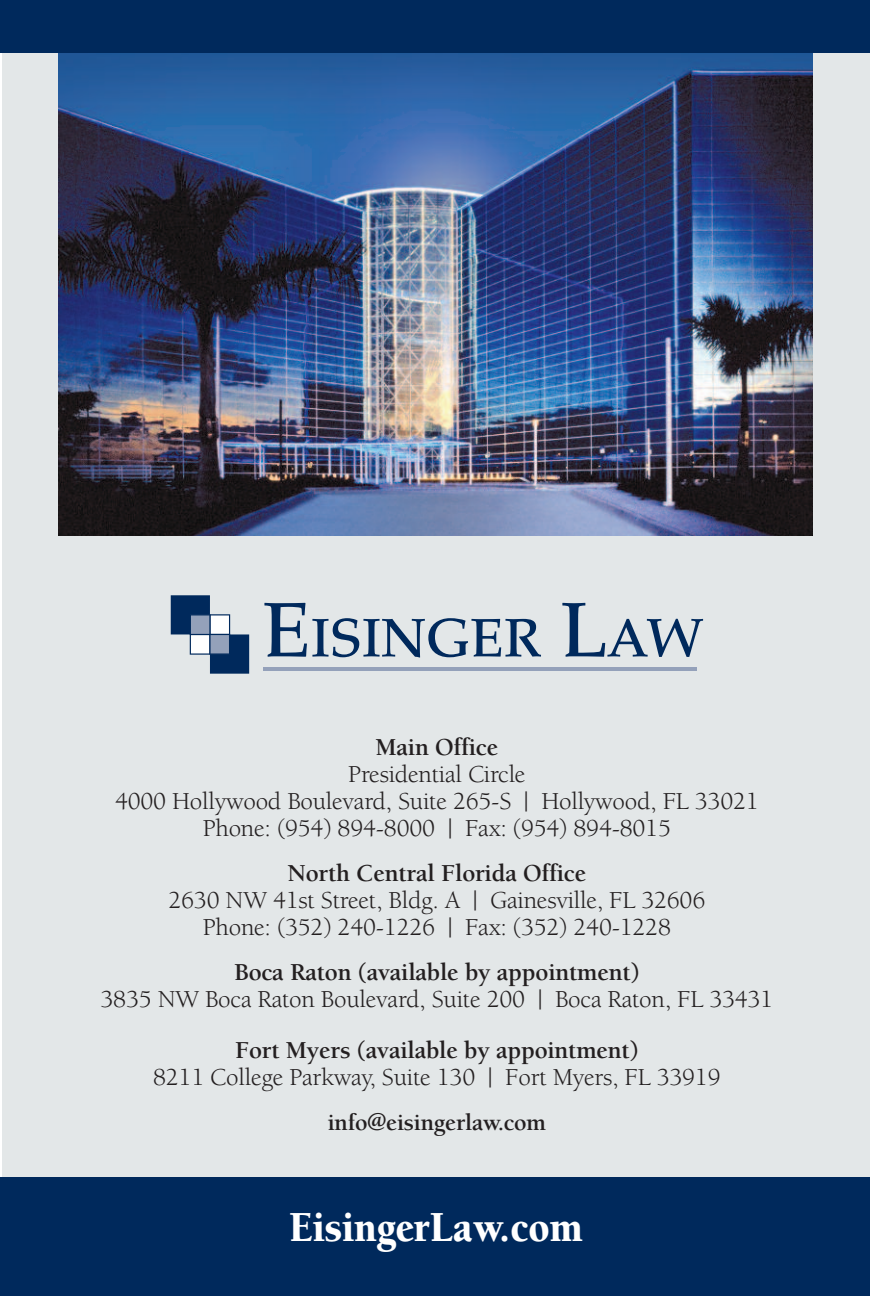
<style>
.page{position:relative;width:870px;height:1296px;background:#fff}
.page>*{position:absolute;margin:0;border:0;box-sizing:border-box;transform-origin:0 0}
.t1{font:900 44px "Berkeley";color:#fff;scale:.9 1}
.t2{font:25px/27px "Berkeley";letter-spacing:-.01em;color:#231f20;text-align:center}
.t3{font:700 25px "Berkeley";letter-spacing:-.01em;color:#231f20}
.t4{font:700 24px "Berkeley";letter-spacing:-.01em;color:#231f20}
</style>
<div class="page">
<div style="left:2px;top:23px;width:867px;height:1171px;background:#e3e7e8"></div>
<div style="left:0;top:1177px;width:869px;height:119px;background:#00295c"></div>
<svg style="left:171px;top:595px;width:78px;height:79px"></svg>
<svg style="left:264px;top:603px;width:277px;height:55px"></svg>
<svg style="left:562px;top:603px;width:141px;height:54px"></svg>
<hr style="left:263px;top:667px;width:433px;height:3px;background:#94a1ba">
<img style="left:59px;top:52px;width:753px;height:483px">
<div style="left:0;top:0;width:869px;height:52px;background:#00295c"></div>
<p class="t3" style="left:375px;top:737px;width:124px">Main Office</p>
<p class="t2" style="left:115px;top:763px;width:645px">Presidential Circle<br>4000 Hollywood Boulevard, Suite 265-S | Hollywood, FL 33021<br>Phone: (954) 894-8000 | Fax: (954) 894-8015</p>
<p class="t3" style="left:287px;top:863px;width:300px">North Central Florida Office</p>
<p class="t2" style="left:168px;top:889px;width:538px">2630 NW 41st Street, Bldg. A | Gainesville, FL 32606<br>Phone: (352) 240-1226 | Fax: (352) 240-1228</p>
<p class="t3" style="left:234px;top:962px;width:407px">Boca Raton (available by appointment)</p>
<p class="t2" style="left:100px;top:988px;width:674px">3835 NW Boca Raton Boulevard, Suite 200 | Boca Raton, FL 33431</p>
<p class="t3" style="left:235px;top:1040px;width:405px">Fort Myers (available by appointment)</p>
<p class="t2" style="left:153px;top:1066px;width:569px">8211 College Parkway, Suite 130 | Fort Myers, FL 33919</p>
<p class="t4" style="left:327px;top:1113px;width:220px">info@eisingerlaw.com</p>
<h1 class="t1" style="left:289px;top:1210px;width:328px">EisingerLaw.com</h1>
</div>
